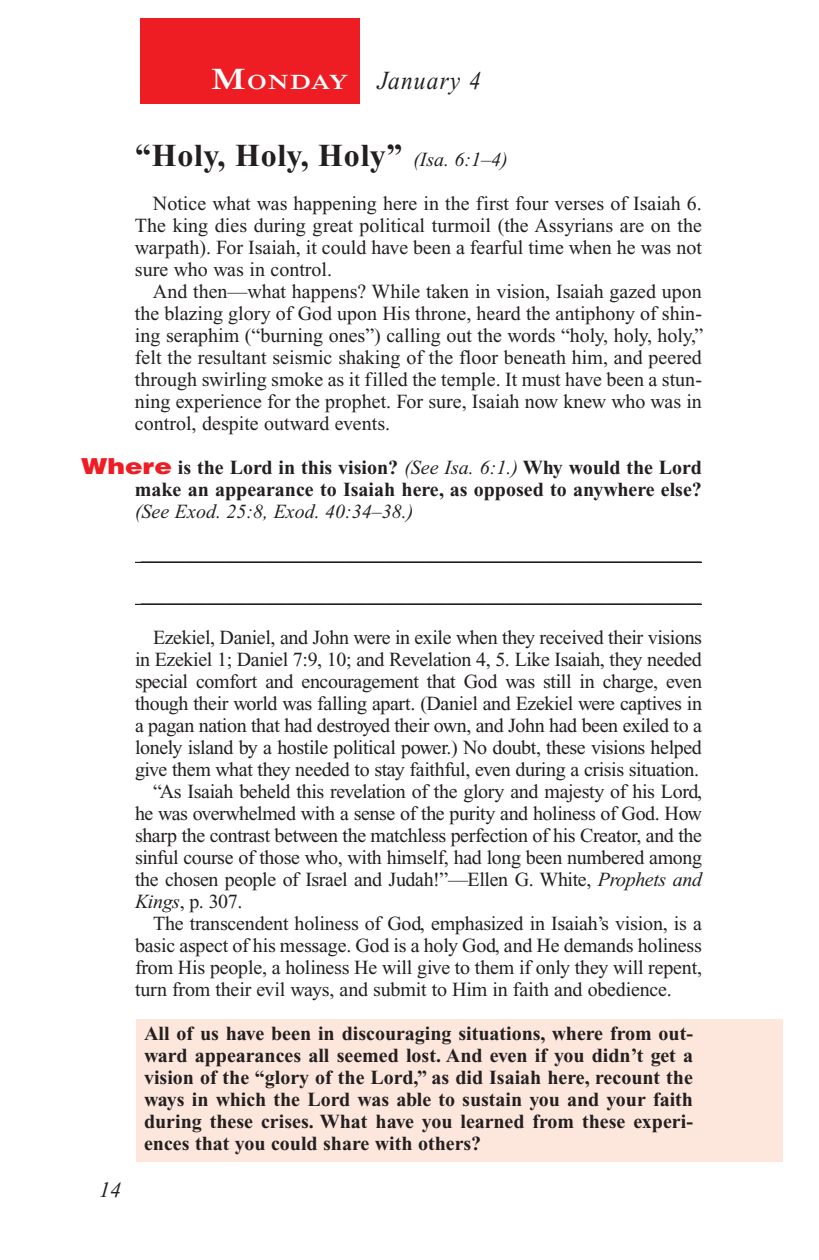
<style>
.page{position:relative;width:819px;height:1260px;background:#fff}
.page>*{position:absolute;margin:0;border:0;box-sizing:border-box;transform-origin:0 0}
.Head{font:700 32px "Times New Roman PS Std";letter-spacing:.025em;color:#231f20}
.Lesson_Dates{font:italic 26px "Times New Roman PS Std";letter-spacing:.05em;color:#231f20;scale:.9 1}
.t1{font:italic 22px "Times New Roman PS Std";color:#231f20}
.Daily_Header{font:600 21px "Times NRMT Std";letter-spacing:.045em;color:#fff;scale:1.1 1}
.Body{font:20px/22px "Times New Roman PS Std";letter-spacing:-.01em;color:#231f20;text-align:justify}
.x-screened_box-text{font:700 20px/22px "Times New Roman PS Std";color:#231f20;text-align:justify}
.Question{font:700 20px/22px "Times New Roman PS Std";color:#231f20;text-align:justify}
.Blank_Lines{font:20px "Times New Roman PS Std";color:#231f20}
.s1{font-size:30px}
.s2{font-weight:400;font-style:italic;font-size:20px}
.s3{font-family:"Helvetica LT Std";font-weight:900;font-size:22px;color:#ee1d23}
.s4{font-weight:400;font-style:italic}
.s5{font-style:italic}
</style>
<div class="page">
<div style="left:140px;top:18px;width:220px;height:86px;background:#ee1d23"></div>
<div style="left:137px;top:1019px;width:646px;height:142px;background:#fde7dc"></div>
<hr style="left:135px;top:562px;width:567px;height:1px;background:#231f20">
<hr style="left:135px;top:604px;width:567px;height:1px;background:#231f20">
<p class="Daily_Header" style="left:211px;top:70px;width:127px"><span class="s1">M</span>ONDAY</p>
<p class="Lesson_Dates" style="left:378px;top:66px;width:116px">January 4</p>
<p class="Head" style="left:135px;top:138px;width:374px">“Holy, Holy, Holy” <span class="s2">(Isa. 6:1–4)</span></p>
<p class="Body" style="left:135px;top:193px;width:569px;text-indent:18px">Notice what was happening here in the first four verses of Isaiah 6.<br>The king dies during great political turmoil (the Assyrians are on the warpath). For Isaiah, it could have been a fearful time when he was not sure who was in control.</p>
<p class="Body" style="left:135px;top:281px;width:570px;text-indent:18px">And then—what happens? While taken in vision, Isaiah gazed upon the blazing glory of God upon His throne, heard the antiphony of shin&shy;ing seraphim (“burning ones”) calling out the words “holy, holy, holy,” felt the resultant seismic shaking of the floor beneath him, and peered through swirling smoke as it filled the temple. It must have been a stun&shy;ning experience for the prophet. For sure, Isaiah now knew who was in control, despite outward events.</p>
<p class="Question" style="left:135px;top:457px;width:569px;text-indent:-54px"><span class="s3">Where</span> is the Lord in this vision? <span class="s4">(See Isa. 6:1.)</span> Why would the Lord make an appearance to Isaiah here, as opposed to anywhere else? <span class="s4">(See Exod. 25:8, Exod. 40:34–38.)</span></p>
<p class="Blank_Lines" style="left:141px;top:543px;width:561px">________________________________________________________</p>
<p class="t1" style="left:99px;top:1178px;width:23px">14</p>
<p class="Blank_Lines" style="left:141px;top:585px;width:561px">________________________________________________________</p>
<p class="Body" style="left:135px;top:627px;width:569px;text-indent:18px">Ezekiel, Daniel, and John were in exile when they received their visions in Ezekiel 1; Daniel 7:9, 10; and Revelation 4, 5. Like Isaiah, they needed special comfort and encouragement that God was still in charge, even though their world was falling apart. (Daniel and Ezekiel were captives in a pagan nation that had destroyed their own, and John had been exiled to a lonely island by a hostile political power.) No doubt, these visions helped give them what they needed to stay faithful, even during a crisis situation.</p>
<p class="Body" style="left:135px;top:781px;width:569px;text-indent:18px">“As Isaiah beheld this revelation of the glory and majesty of his Lord, he was overwhelmed with a sense of the purity and holiness of God. How sharp the contrast between the matchless perfection of his Creator, and the sinful course of those who, with himself, had long been numbered among the chosen people of Israel and Judah!”—Ellen G. White, <span class="s5">Prophets and Kings</span>, p. 307.</p>
<p class="Body" style="left:135px;top:913px;width:569px;text-indent:18px">The transcendent holiness of God, emphasized in Isaiah’s vision, is a basic aspect of his message. God is a holy God, and He demands holiness from His people, a holiness He will give to them if only they will repent, turn from their evil ways, and submit to Him in faith and obedience.</p>
<p class="x-screened_box-text" style="left:144px;top:1023px;width:551px">All of us have been in discouraging situations, where from out&shy;ward appearances all seemed lost. And even if you didn’t get a vision of the “glory of the Lord,” as did Isaiah here, recount the ways in which the Lord was able to sustain you and your faith during these crises. What have you learned from these experi&shy;ences that you could share with others?</p>
</div>
